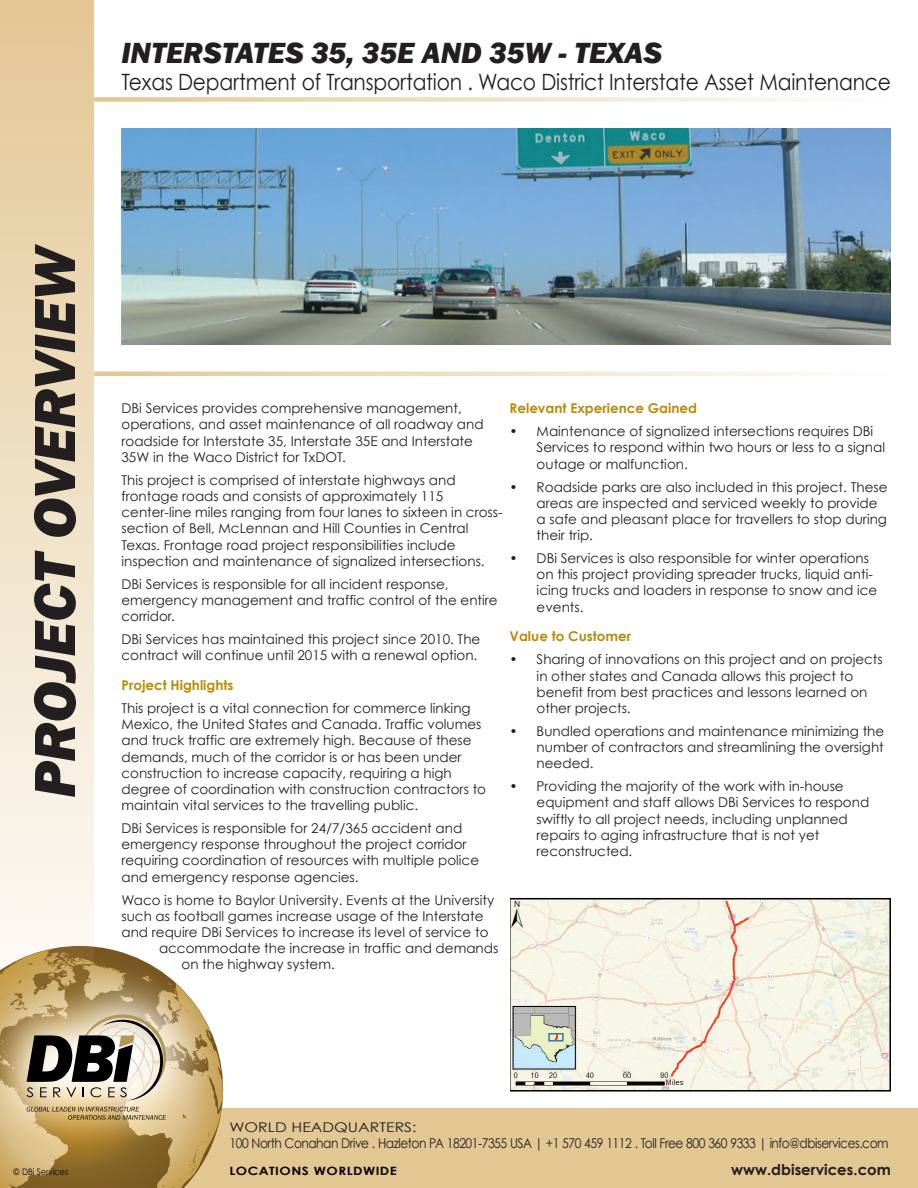
<style>
.page{position:relative;width:918px;height:1188px;background:#fff}
.page>*{position:absolute;margin:0;border:0;box-sizing:border-box;transform-origin:0 0}
.t1{font:italic 800 60px "Franklin Gothic";letter-spacing:-.01em;color:#231f20}
.t2{font:italic 800 30px "Franklin Gothic";color:#231f20}
.t3{font:22.5px "Century Gothic";letter-spacing:-.01em;color:#231f20;scale:.9 1}
.t4{font:700 15px "Century Gothic";color:#231f20}
.t5{font:13.5px/16.2px "Century Gothic";color:#231f20}
.t6{font:13.5px "Century Gothic";letter-spacing:-.04em;color:#231f20;scale:.9 1}
.t7{font:700 13.5px "Century Gothic";color:#b98b07}
.t8{font:13.35px "Century Gothic";color:#231f20;scale:1.18 1}
.t9{font:700 11.55px "Century Gothic";letter-spacing:.035em;color:#080302;scale:1.18 1}
.t10{font:9px "Century Gothic";color:#080302;scale:.9 1}
</style>
<div class="page">
<div style="left:0;top:1108px;width:918px;height:80px;background:#e3c793"></div>
<svg style="left:0;top:946px;width:224px;height:242px"></svg>
<svg style="left:193px;top:1173px;width:3px;height:5px"></svg>
<svg style="left:0;top:1124px;width:216px;height:26px"></svg>
<svg style="left:0;top:949px;width:219px;height:175px"></svg>
<svg style="left:0;top:0;width:94px;height:1035px;background:#ebdabc"></svg>
<svg style="left:94px;top:97px;width:729px;height:5px;background:#f0e2c9"></svg>
<svg style="left:94px;top:372px;width:726px;height:4px;background:#efdfc3"></svg>
<img style="left:122px;top:129px;width:769px;height:216px">
<img style="left:511px;top:897px;width:380px;height:195px">
<h2 class="t2" style="left:122px;top:33px;width:542px">INTERSTATES 35, 35E AND 35W - TEXAS</h2>
<h3 class="t3" style="left:122px;top:68px;width:856px">Texas Department of Transportation . Waco District Interstate Asset Maintenance</h3>
<h1 class="t1" style="left:16px;top:798px;width:555px;rotate:-90deg">PROJECT OVERVIEW</h1>
<p class="t5" style="left:122px;top:400px;width:364px">DBi Services provides comprehensive management, operations, and asset maintenance of all roadway and roadside for Interstate 35, Interstate 35E and Interstate 35W in the Waco District for TxDOT.</p>
<p class="t5" style="left:122px;top:472px;width:383px">This project is comprised of interstate highways and frontage roads and consists of approximately 115 center-line miles ranging from four lanes to sixteen in cross&shy;section of Bell, McLennan and Hill Counties in Central Texas. Frontage road project responsibilities include inspection and maintenance of signalized intersections.</p>
<p class="t5" style="left:122px;top:576px;width:378px">DBi Services is responsible for all incident response, emergency management and traffic control of the entire corridor.</p>
<p class="t5" style="left:122px;top:631px;width:360px">DBi Services has maintained this project since 2010. The contract will continue until 2015 with a renewal option.</p>
<p class="t7" style="left:122px;top:677px;width:114px">Project Highlights</p>
<p class="t5" style="left:122px;top:700px;width:366px">This project is a vital connection for commerce linking Mexico, the United States and Canada. Traffic volumes and truck traffic are extremely high. Because of these demands, much of the corridor is or has been under construction to increase capacity, requiring a high degree of coordination with construction contractors to maintain vital services to the travelling public.</p>
<p class="t5" style="left:122px;top:820px;width:359px">DBi Services is responsible for 24/7/365 accident and emergency response throughout the project corridor requiring coordination of resources with multiple police and emergency response agencies.</p>
<p class="t5" style="left:122px;top:891px;width:374px">Waco is home to Baylor University. Events at the University</p>
<p class="t5" style="left:122px;top:908px;width:364px">such as football games increase usage of the Interstate</p>
<p class="t5" style="left:122px;top:924px;width:369px">and require DBi Services to increase its level of service to</p>
<p class="t5" style="left:159px;top:940px;width:341px">accommodate the increase in traffic and demands</p>
<p class="t5" style="left:182px;top:956px;width:155px">on the highway system.</p>
<p class="t7" style="left:510px;top:400px;width:189px">Relevant Experience Gained</p>
<p class="t5" style="left:537px;top:423px;width:350px;text-indent:-27px">• Maintenance of signalized intersections requires DBi<br>Services to respond within two hours or less to a signal outage or malfunction.</p>
<p class="t5" style="left:537px;top:478px;width:352px;text-indent:-27px">• Roadside parks are also included in this project. These areas are inspected and serviced weekly to provide a safe and pleasant place for travellers to stop during their trip.</p>
<p class="t5" style="left:537px;top:550px;width:342px;text-indent:-27px">• DBi Services is also responsible for winter operations on this project providing spreader trucks, liquid anti&shy;icing trucks and loaders in response to snow and ice events.</p>
<p class="t7" style="left:510px;top:628px;width:123px">Value to Customer</p>
<p class="t5" style="left:537px;top:651px;width:348px;text-indent:-27px">• Sharing of innovations on this project and on projects in other states and Canada allows this project to benefit from best practices and lessons learned on other projects.</p>
<p class="t5" style="left:537px;top:723px;width:349px;text-align:justify;text-indent:-27px">• Bundled operations and maintenance minimizing the number of contractors and streamlining the oversight needed.</p>
<p class="t5" style="left:537px;top:778px;width:334px;text-indent:-27px">• Providing the majority of the work with in-house equipment and staff allows DBi Services to respond swiftly to all project needs, including unplanned repairs to aging infrastructure that is not yet reconstructed.</p>
<p class="t10" style="left:14px;top:1166px;width:62px">© DBi Services</p>
<p class="t8" style="left:230px;top:1119px;width:160px">WORLD HEADQUARTERS:</p>
<p class="t6" style="left:230px;top:1135px;width:734px">100 North Conahan Drive . Hazleton PA 18201-7355 USA | +1 570 459 1112 . Toll Free 800 360 9333 | info@dbiservices.com</p>
<p class="t9" style="left:230px;top:1163px;width:143px">LOCATIONS WORLDWIDE</p>
<p class="t4" style="left:731px;top:1160px;width:161px">www.dbiservices.com</p>
</div>
